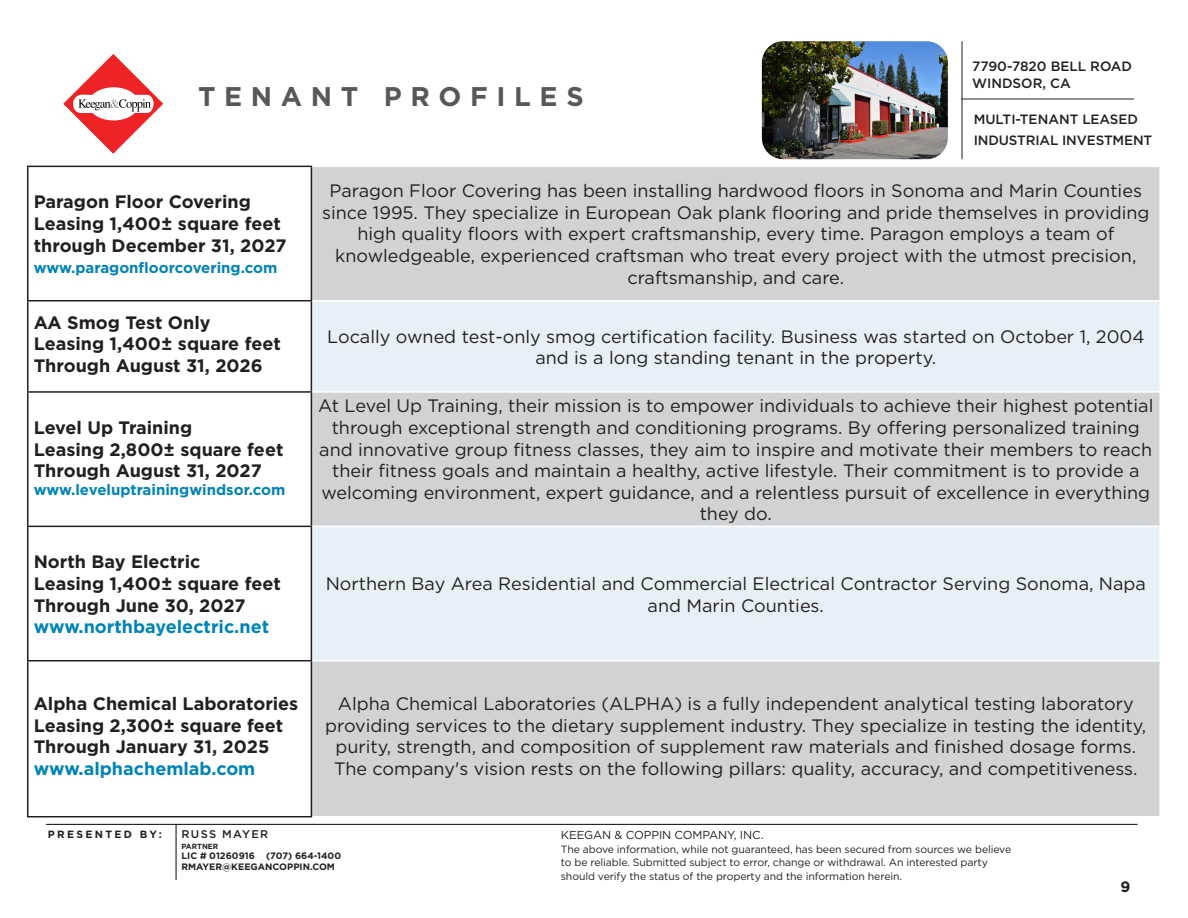
<style>
.page{position:relative;width:1188px;height:918px;background:#fff}
.page>*{position:absolute;margin:0;border:0;box-sizing:border-box;transform-origin:0 0}
.t1{font:700 27px "Gotham";letter-spacing:.32em;color:#57585a}
.t2{font:18px/21.6px "Gotham";color:#231f20;text-align:center}
.t3{font:700 18px/21.6px "Gotham";color:#231f20}
.t4{font:700 18px "Gotham";color:#0083b6}
.t5{font:700 15px "Gotham";color:#0083b6}
.t6{font:700 15px "Gotham";color:#231f20}
.t7{font:500 13.5px/16.2px "Gotham";letter-spacing:-.01em;color:#231f20}
.t8{font:11.55px "Gotham";letter-spacing:-.01em;color:#231f20}
.t9{font:500 11.1px "Gotham";letter-spacing:.12em;color:#231f20}
.t10{font:10.5px/13.5px "Gotham";letter-spacing:-.01em;color:#231f20}
.t11{font:700 10.5px "Gotham";letter-spacing:.22em;color:#231f20}
.t12{font:700 9.3px/10.5px "Gotham";color:#231f20}
.t13{font:700 7.5px "Gotham";color:#231f20}
</style>
<div class="page">
<svg style="left:63px;top:54px;width:100px;height:100px"></svg>
<hr style="left:176px;top:825px;width:1px;height:55px;background:#231f20">
<hr style="left:46px;top:824px;width:1091px;height:1px;background:#231f20">
<hr style="left:962px;top:41px;width:1px;height:118px;background:#231f20">
<hr style="left:961px;top:99px;width:173px;height:1px;background:#231f20">
<img style="left:762px;top:41px;width:186px;height:118px">
<svg style="left:28px;top:167px;width:283px;height:649px"></svg>
<div style="left:312px;top:167px;width:848px;height:649px;background:#d1d2d4"></div>
<svg style="left:312px;top:301px;width:848px;height:359px;fill:#e7f0f5"></svg>
<hr style="left:312px;top:300px;width:849px;height:1px;background:#fff">
<hr style="left:312px;top:391px;width:849px;height:2px;background:#fff">
<hr style="left:312px;top:526px;width:849px;height:1px;background:#fff">
<hr style="left:312px;top:660px;width:849px;height:1px;background:#fff">
<hr style="left:27px;top:166px;width:285px;height:1px;background:#231f20">
<hr style="left:27px;top:167px;width:1px;height:133px;background:#231f20">
<hr style="left:311px;top:167px;width:1px;height:133px;background:#231f20">
<hr style="left:27px;top:300px;width:285px;height:1px;background:#231f20">
<hr style="left:27px;top:301px;width:1px;height:90px;background:#231f20">
<hr style="left:311px;top:301px;width:1px;height:90px;background:#231f20">
<hr style="left:27px;top:391px;width:285px;height:2px;background:#231f20">
<hr style="left:27px;top:393px;width:1px;height:133px;background:#231f20">
<hr style="left:311px;top:393px;width:1px;height:133px;background:#231f20">
<hr style="left:27px;top:526px;width:285px;height:1px;background:#231f20">
<hr style="left:27px;top:527px;width:1px;height:133px;background:#231f20">
<hr style="left:311px;top:527px;width:1px;height:133px;background:#231f20">
<hr style="left:27px;top:660px;width:285px;height:1px;background:#231f20">
<hr style="left:27px;top:661px;width:1px;height:155px;background:#231f20">
<hr style="left:311px;top:661px;width:1px;height:155px;background:#231f20">
<hr style="left:27px;top:816px;width:285px;height:1px;background:#231f20">
<h1 class="t1" style="left:198px;top:79px;width:387px">TENANT PROFILES</h1>
<p class="t7" style="left:972px;top:58px;width:161px">7790-7820 BELL ROAD<br>WINDSOR, CA</p>
<p class="t7" style="left:974px;top:108px;width:180px;line-height:21px">MULTI-TENANT LEASED<br>INDUSTRIAL INVESTMENT</p>
<p class="t3" style="left:34px;top:191px;width:254px">Paragon Floor Covering<br>Leasing 1,400± square feet through December 31, 2027</p>
<p class="t5" style="left:34px;top:258px;width:245px">www.paragonfloorcovering.com</p>
<p class="t3" style="left:34px;top:311px;width:249px">AA Smog Test Only<br>Leasing 1,400± square feet<br>Through August 31, 2026</p>
<p class="t3" style="left:34px;top:417px;width:251px">Level Up Training<br>Leasing 2,800± square feet<br>Through August 31, 2027</p>
<p class="t5" style="left:34px;top:480px;width:253px">www.leveluptrainingwindsor.com</p>
<p class="t3" style="left:34px;top:551px;width:249px">North Bay Electric<br>Leasing 1,400± square feet<br>Through June 30, 2027</p>
<p class="t4" style="left:34px;top:615px;width:237px">www.northbayelectric.net</p>
<p class="t2" style="left:322px;top:180px;width:829px">Paragon Floor Covering has been installing hardwood floors in Sonoma and Marin Counties since 1995. They specialize in European Oak plank flooring and pride themselves in providing high quality floors with expert craftsmanship, every time. Paragon employs a team of knowledgeable, experienced craftsman who treat every project with the utmost precision, craftsmanship, and care.</p>
<p class="t2" style="left:327px;top:325px;width:819px">Locally owned test-only smog certification facility. Business was started on October 1, 2004 and is a long standing tenant in the property.</p>
<p class="t2" style="left:318px;top:395px;width:837px">At Level Up Training, their mission is to empower individuals to achieve their highest potential through exceptional strength and conditioning programs. By offering personalized training and innovative group fitness classes, they aim to inspire and motivate their members to reach their fitness goals and maintain a healthy, active lifestyle. Their commitment is to provide a welcoming environment, expert guidance, and a relentless pursuit of excellence in everything they do.</p>
<p class="t2" style="left:326px;top:572px;width:822px">Northern Bay Area Residential and Commercial Electrical Contractor Serving Sonoma, Napa and Marin Counties.</p>
<p class="t3" style="left:34px;top:693px;width:266px">Alpha Chemical Laboratories<br>Leasing 2,300± square feet<br>Through January 31, 2025</p>
<p class="t4" style="left:34px;top:757px;width:223px">www.alphachemlab.com</p>
<p class="t2" style="left:325px;top:693px;width:823px">Alpha Chemical Laboratories (ALPHA) is a fully independent analytical testing laboratory providing services to the dietary supplement industry. They specialize in testing the identity, purity, strength, and composition of supplement raw materials and finished dosage forms.<br>The company's vision rests on the following pillars: quality, accuracy, and competitiveness.</p>
<p class="t9" style="left:181px;top:827px;width:88px">RUSS MAYER</p>
<p class="t13" style="left:181px;top:841px;width:38px">PARTNER</p>
<p class="t12" style="left:181px;top:851px;width:161px">LIC # 01260916 (707) 664-1400<br>RMAYER@KEEGANCOPPIN.COM</p>
<p class="t11" style="left:48px;top:828px;width:116px">PRESENTED BY:</p>
<p class="t8" style="left:561px;top:828px;width:204px">KEEGAN &amp; COPPIN COMPANY, INC.</p>
<p class="t10" style="left:561px;top:842px;width:452px">The above information, while not guaranteed, has been secured from sources we believe to be reliable. Submitted subject to error, change or withdrawal. An interested party should verify the status of the property and the information herein.</p>
<p class="t6" style="left:1120px;top:876px;width:11px">9</p>
</div>
